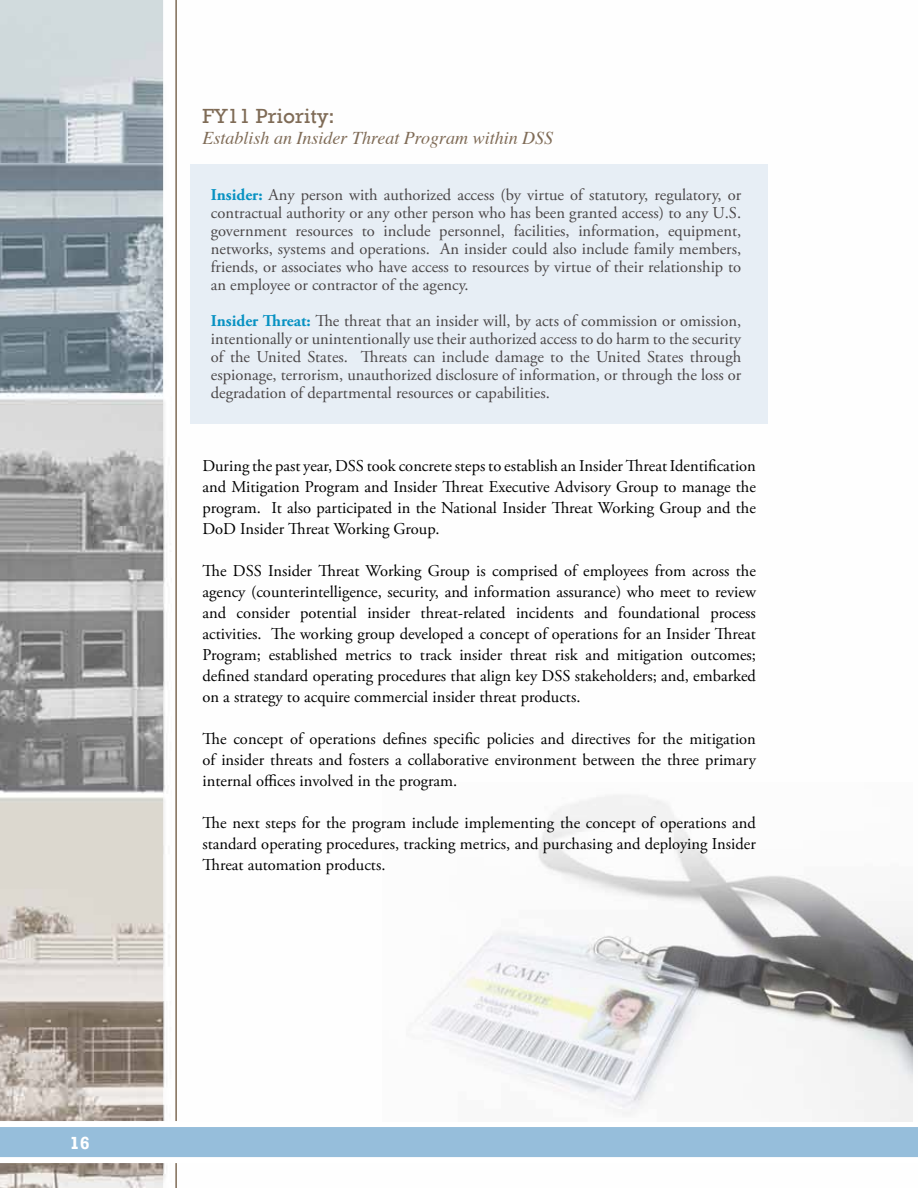
<style>
.page{position:relative;width:918px;height:1188px;background:#fff}
.page>*{position:absolute;margin:0;border:0;box-sizing:border-box;transform-origin:0 0}
.t1{font:21px "Rockwell";color:#7f6b56}
.t2{font:italic 18px "Times";color:#7f6b56}
.t3{font:700 18px "Rockwell";color:#fff}
.t4{font:16.5px/21px "Adobe Garamond Pro";color:#000;text-align:justify}
.t5{font:16.5px/18px "Adobe Garamond Pro";color:#4a4647;text-align:justify}
.s1{font-weight:700;color:#0892c2}
</style>
<div class="page">
<img style="left:0;top:0;width:913px;height:1188px">
<hr style="left:175px;top:0;width:2px;height:1188px;background:#7f6b56">
<svg style="left:0;top:1121px;width:918px;height:42px"></svg>
<img style="left:382px;top:783px;width:530px;height:338px">
<div style="left:191px;top:164px;width:577px;height:259px;background:#e7eef5"></div>
<p class="t3" style="left:70px;top:1132px;width:21px">16</p>
<p class="t1" style="left:202px;top:103px;width:134px">FY11 Priority:</p>
<p class="t2" style="left:202px;top:122px;width:352px">Establish an Insider Threat Program within DSS</p>
<p class="t5" style="left:211px;top:186px;width:532px"><span class="s1">Insider:</span> Any person with authorized access (by virtue of statutory, regulatory, or contractual authority or any other person who has been granted access) to any U.S. government resources to include personnel, facilities, information, equipment, networks, systems and operations. An insider could also include family members, friends, or associates who have access to resources by virtue of their relationship to an employee or contractor of the agency.</p>
<p class="t5" style="left:211px;top:312px;width:532px"><span class="s1">Insider Threat:</span> The threat that an insider will, by acts of commission or omission, intentionally or unintentionally use their authorized access to do harm to the security of the United States. Threats can include damage to the United States through espionage, terrorism, unauthorized disclosure of information, or through the loss or degradation of departmental resources or capabilities.</p>
<p class="t4" style="left:202px;top:455px;width:555px">During the past year, DSS took concrete steps to establish an Insider Threat Identification and Mitigation Program and Insider Threat Executive Advisory Group to manage the program. It also participated in the National Insider Threat Working Group and the DoD Insider Threat Working Group.</p>
<p class="t4" style="left:202px;top:560px;width:555px">The DSS Insider Threat Working Group is comprised of employees from across the agency (counterintelligence, security, and information assurance) who meet to review and consider potential insider threat-related incidents and foundational process activities. The working group developed a concept of operations for an Insider Threat Program; established metrics to track insider threat risk and mitigation outcomes; defined standard operating procedures that align key DSS stakeholders; and, embarked on a strategy to acquire commercial insider threat products.</p>
<p class="t4" style="left:202px;top:728px;width:555px">The concept of operations defines specific policies and directives for the mitigation of insider threats and fosters a collaborative environment between the three primary internal offices involved in the program.</p>
<p class="t4" style="left:202px;top:812px;width:555px">The next steps for the program include implementing the concept of operations and standard operating procedures, tracking metrics, and purchasing and deploying Insider Threat automation products.</p>
</div>
